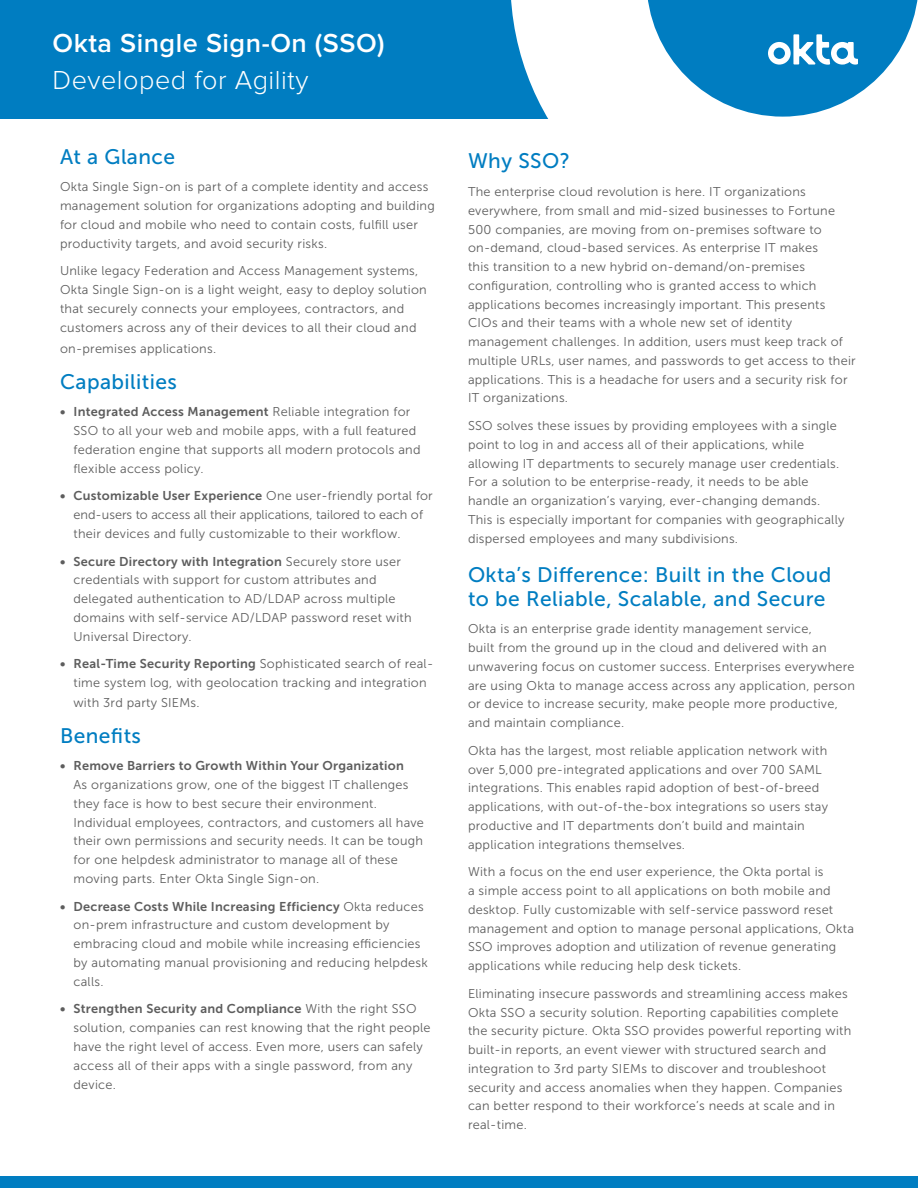
<style>
.page{position:relative;width:918px;height:1188px;background:#fff}
.page>*{position:absolute;margin:0;border:0;box-sizing:border-box;transform-origin:0 0}
.t1{font:600 27px "Proxima Nova";letter-spacing:.02em;color:#fff}
.t2{font:300 27px "Proxima Nova";letter-spacing:.02em;color:#fff}
.Body_copy_02{font:21px/24px "Museo Sans 500";letter-spacing:.02em;color:#007dc1}
.Body_copy_02-2{font:12.75px/18.8px "Museo Sans 300";letter-spacing:.02em;color:#5d5d5d}
.Body_copy_02-3{font:12.75px/18.8px "Museo Sans 300";color:#5d5d5d}
.s1{font-family:"Museo Sans 700"}
</style>
<div class="page">
<div style="left:0;top:0;width:918px;height:118px;background:#007dc1"></div>
<div style="left:0;top:1177px;width:918px;height:11px;background:#007dc1"></div>
<svg style="left:510px;top:0;width:408px;height:119px"></svg>
<p class="t1" style="left:52px;top:30px;width:334px">Okta Single Sign-On (SSO)</p>
<p class="t2" style="left:52px;top:68px;width:258px">Developed for Agility</p>
<p class="Body_copy_02" style="left:60px;top:144px;width:117px">At a Glance</p>
<p class="Body_copy_02-2" style="left:60px;top:178px;width:376px">Okta Single Sign-on is part of a complete identity and access management solution for organizations adopting and building for cloud and mobile who need to contain costs, fulfill user productivity targets, and avoid security risks.</p>
<p class="Body_copy_02-2" style="left:60px;top:262px;width:368px">Unlike legacy Federation and Access Management systems, Okta Single Sign-on is a light weight, easy to deploy solution that securely connects your employees, contractors, and customers across any of their devices to all their cloud and</p>
<p class="Body_copy_02-2" style="left:60px;top:339px;width:158px">on-premises applications.</p>
<p class="Body_copy_02" style="left:60px;top:369px;width:118px">Capabilities</p>
<p class="Body_copy_02-2" style="left:74px;top:403px;width:349px;text-indent:-14px"><span class="s1">• Integrated Access Management</span> Reliable integration for SSO to all your web and mobile apps, with a full featured federation engine that supports all modern protocols and flexible access policy.</p>
<p class="Body_copy_02-3" style="left:74px;top:487px;width:361px;text-indent:-14px"><span class="s1">• Customizable User Experience</span> One user-friendly portal for end-users to access all their applications, tailored to each of their devices and fully customizable to their workflow.</p>
<p class="Body_copy_02-2" style="left:74px;top:552px;width:340px;text-indent:-14px"><span class="s1">• Secure Directory with Integration</span> Securely store user credentials with support for custom attributes and delegated authentication to AD/LDAP across multiple domains with self-service AD/LDAP password reset with Universal Directory.</p>
<p class="Body_copy_02-2" style="left:74px;top:654px;width:361px;line-height:19.2px;text-indent:-14px"><span class="s1">• Real-Time Security Reporting</span> Sophisticated search of real&shy;time system log, with geolocation tracking and integration with 3rd party SIEMs.</p>
<p class="Body_copy_02" style="left:60px;top:723px;width:83px">Benefits</p>
<p class="Body_copy_02-2" style="left:74px;top:757px;width:352px;text-indent:-14px"><span class="s1">• Remove Barriers to Growth Within Your Organization<br></span>As organizations grow, one of the biggest IT challenges they face is how to best secure their environment.<br>Individual employees, contractors, and customers all have their own permissions and security needs. It can be tough for one helpdesk administrator to manage all of these moving parts. Enter Okta Single Sign-on.</p>
<p class="Body_copy_02-2" style="left:74px;top:897px;width:356px;text-indent:-14px"><span class="s1">• Decrease Costs While Increasing Efficiency</span> Okta reduces on-prem infrastructure and custom development by embracing cloud and mobile while increasing efficiencies by automating manual provisioning and reducing helpdesk calls.</p>
<p class="Body_copy_02-2" style="left:74px;top:1000px;width:359px;text-indent:-14px"><span class="s1">• Strengthen Security and Compliance</span> With the right SSO solution, companies can rest knowing that the right people have the right level of access. Even more, users can safely access all of their apps with a single password, from any device.</p>
<p class="Body_copy_02" style="left:468px;top:149px;width:104px">Why SSO?</p>
<p class="Body_copy_02-2" style="left:468px;top:182px;width:389px">The enterprise cloud revolution is here. IT organizations everywhere, from small and mid-sized businesses to Fortune 500 companies, are moving from on-premises software to on-demand, cloud-based services. As enterprise IT makes<br>this transition to a new hybrid on-demand/on-premises configuration, controlling who is granted access to which applications becomes increasingly important. This presents CIOs and their teams with a whole new set of identity management challenges. In addition, users must keep track of multiple URLs, user names, and passwords to get access to their applications. This is a headache for users and a security risk for IT organizations.</p>
<p class="Body_copy_02-2" style="left:468px;top:416px;width:378px">SSO solves these issues by providing employees with a single point to log in and access all of their applications, while allowing IT departments to securely manage user credentials.<br>For a solution to be enterprise-ready, it needs to be able handle an organization’s varying, ever-changing demands.<br>This is especially important for companies with geographically dispersed employees and many subdivisions.</p>
<p class="Body_copy_02" style="left:468px;top:562px;width:365px">Okta’s Difference: Built in the Cloud to be Reliable, Scalable, and Secure</p>
<p class="Body_copy_02-2" style="left:468px;top:620px;width:388px">Okta is an enterprise grade identity management service,<br>built from the ground up in the cloud and delivered with an unwavering focus on customer success. Enterprises everywhere are using Okta to manage access across any application, person or device to increase security, make people more productive, and maintain compliance.</p>
<p class="Body_copy_02-2" style="left:468px;top:741px;width:362px">Okta has the largest, most reliable application network with over 5,000 pre-integrated applications and over 700 SAML integrations. This enables rapid adoption of best-of-breed applications, with out-of-the-box integrations so users stay productive and IT departments don’t build and maintain application integrations themselves.</p>
<p class="Body_copy_02-2" style="left:468px;top:863px;width:388px">With a focus on the end user experience, the Okta portal is<br>a simple access point to all applications on both mobile and desktop. Fully customizable with self-service password reset management and option to manage personal applications, Okta SSO improves adoption and utilization of revenue generating applications while reducing help desk tickets.</p>
<p class="Body_copy_02-2" style="left:468px;top:984px;width:385px">Eliminating insecure passwords and streamlining access makes Okta SSO a security solution. Reporting capabilities complete the security picture. Okta SSO provides powerful reporting with built-in reports, an event viewer with structured search and integration to 3rd party SIEMs to discover and troubleshoot security and access anomalies when they happen. Companies can better respond to their workforce’s needs at scale and in real-time.</p>
</div>
